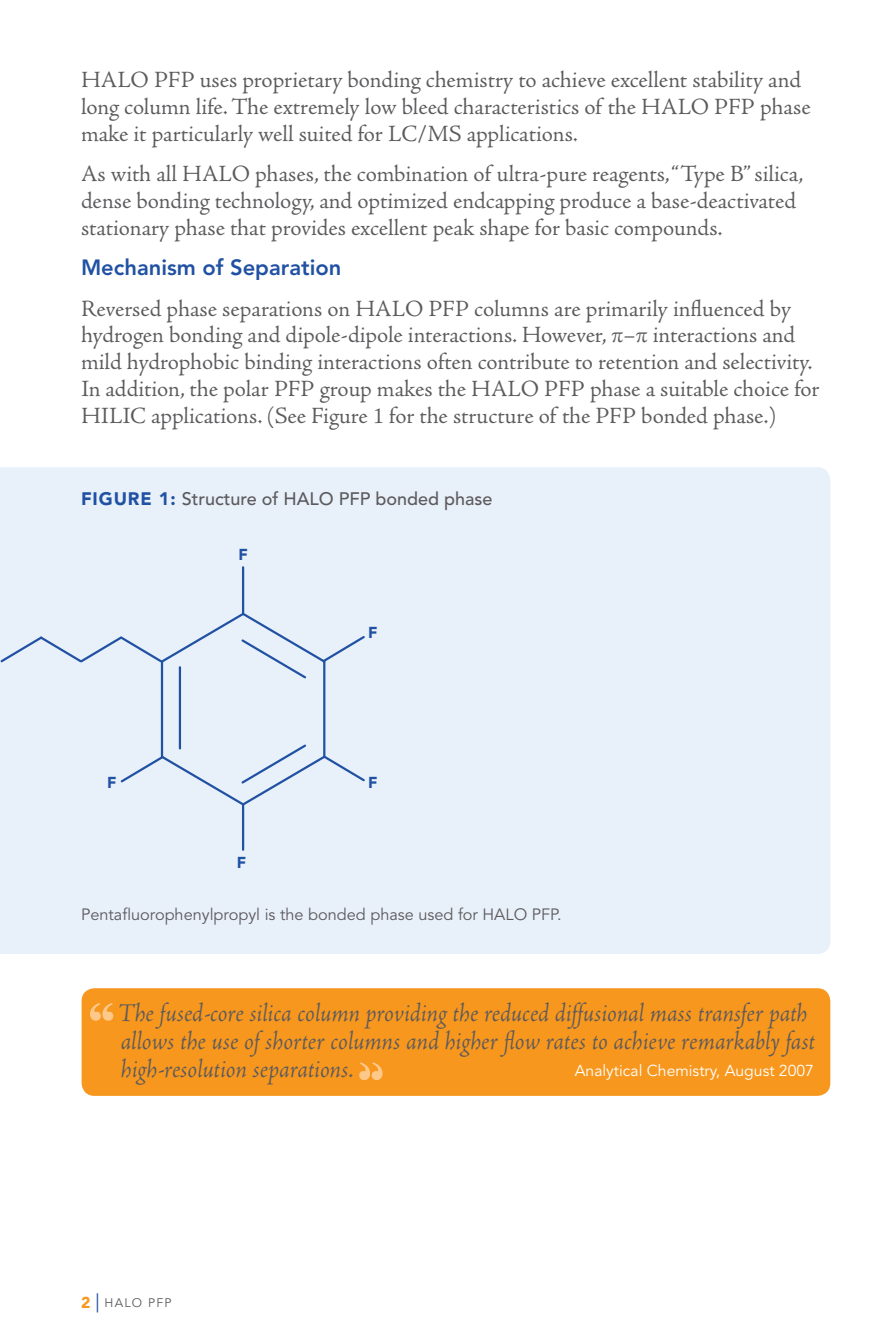
<style>
.page{position:relative;width:893px;height:1340px;background:#fff}
.page>*{position:absolute;margin:0;border:0;box-sizing:border-box;transform-origin:0 0}
.t1{font:27px/28.1px "Adobe Jenson MM It.371.12.+GSVUZD";letter-spacing:-.005em;color:#5c5a5d}
.t2{font:24.3px/27px "Adobe Jenson MM.371.10.+HLMFIK";color:#5c5a5d}
.t3{font:22.05px "Avenir Heavy+ABPGSQ";color:#2051a3}
.t4{font:18px "Avenir Medium+ZTNIRL";color:#5c5a5d}
.t5{font:16.2px "Avenir Book+FUMTME";color:#5c5a5d}
.t6{font:15.75px "Avenir Book+FUMTME";color:#fff}
.t7{font:15.75px "Avenir Black+KQLIIM";color:#2051a3}
.t8{font:12.38px "Avenir Book+FUMTME";letter-spacing:.1em;color:#5c5a5d}
.s1{font-family:"Adobe Garamond Pro Regular+IZKUSZ"}
.s2{font-family:"Avenir Black+KQLIIM";color:#2051a3}
.s3{font-family:"Avenir Black+KQLIIM";font-size:15.75px;color:#f7971d}
.s4{font-family:"Avenir Light+BOJVWX";font-size:24.75px;color:#2051a3}
</style>
<div class="page">
<div style="left:0;top:467px;width:830px;height:487px;background:#e8f0f9"></div>
<div style="left:82px;top:988px;width:748px;height:107px;background:#f7971d;border-radius:13px"></div>
<svg style="left:90px;top:1003px;width:23px;height:17px"></svg>
<svg style="left:359px;top:1062px;width:23px;height:18px"></svg>
<hr style="left:242px;top:804px;width:2px;height:45px;background:#2051a3">
<hr style="left:242px;top:567px;width:2px;height:45px;background:#2051a3">
<div style="left:0;top:611px;width:367px;height:196px;background:#e8f0f9"></div>
<hr style="left:179px;top:667px;width:2px;height:81px;background:#2051a3">
<p class="t2" style="left:81px;top:68px;width:731px">HALO PFP uses proprietary bonding chemistry to achieve excellent stability and long column life. The extremely low bleed characteristics of the HALO PFP phase make it particularly well suited for LC/MS applications.</p>
<p class="t2" style="left:81px;top:162px;width:724px">As with all HALO phases, the combination of ultra-pure reagents, “Type B” silica, dense bonding technology, and optimized endcapping produce a base-deactivated stationary phase that provides excellent peak shape for basic compounds.</p>
<p class="t3" style="left:81px;top:258px;width:262px">Mechanism of Separation</p>
<p class="t2" style="left:81px;top:297px;width:740px">Reversed phase separations on HALO PFP columns are primarily influenced by hydrogen bonding and dipole-dipole interactions. However, <span class="s1">π</span>–<span class="s1">π</span> interactions and mild hydrophobic binding interactions often contribute to retention and selectivity.<br>In addition, the polar PFP group makes the HALO PFP phase a suitable choice for HILIC applications. (See Figure 1 for the structure of the PFP bonded phase.)</p>
<p class="t4" style="left:81px;top:491px;width:413px"><span class="s2">FIGURE 1:</span> Structure of HALO PFP bonded phase</p>
<p class="t7" style="left:238px;top:547px;width:11px">F</p>
<p class="t7" style="left:368px;top:626px;width:11px">F</p>
<p class="t7" style="left:107px;top:776px;width:11px">F</p>
<p class="t7" style="left:368px;top:776px;width:11px">F</p>
<p class="t7" style="left:237px;top:856px;width:11px">F</p>
<p class="t5" style="left:81px;top:908px;width:482px">Pentafluorophenylpropyl is the bonded phase used for HALO PFP.</p>
<p class="t1" style="left:118px;top:1001px;width:699px">The fused-core silica column providing the reduced diffusional mass transfer path allows the use of shorter columns and higher flow rates to achieve remarkably fast high-resolution separations.</p>
<p class="t6" style="left:575px;top:1064px;width:241px">Analytical Chemistry, August 2007</p>
<p class="t8" style="left:81px;top:1297px;width:92px"><span class="s3">2</span> <span class="s4">|</span> HALO PFP</p>
</div>
